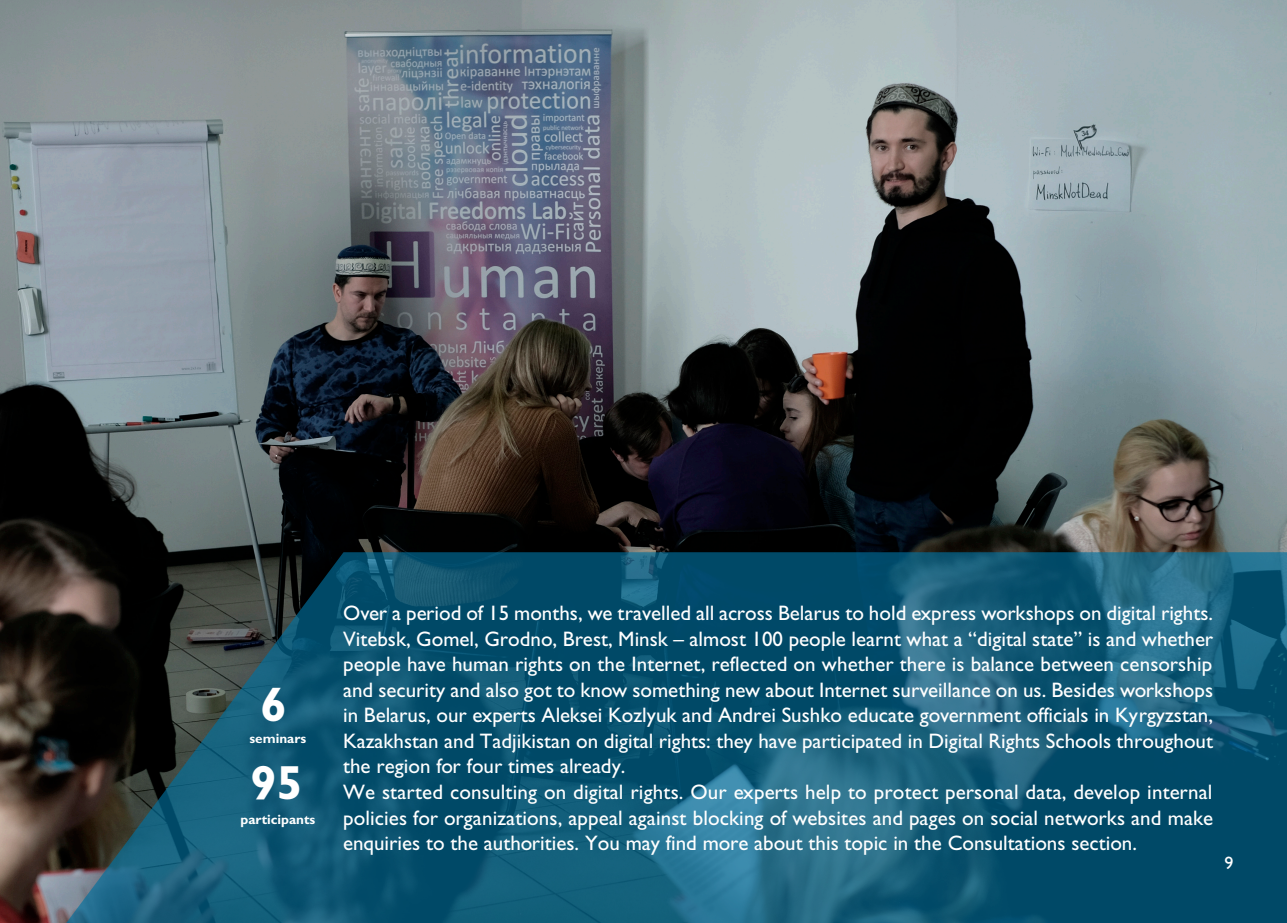
<style>
.page{position:relative;width:1287px;height:923px;background:#fff}
.page>*{position:absolute;margin:0;border:0;box-sizing:border-box;transform-origin:0 0}
.t1{font:700 48px "Gals C";color:#fff}
.t2{font:21px/25.5px "Gals C";color:#fff;text-align:justify}
.t3{font:18px "Gals C";color:#fff}
.t4{font:700 13.5px "Gals C";color:#fff}
</style>
<div class="page">
<img style="left:0;top:0;width:1286px;height:922px">
<svg style="left:56px;top:552px;width:1230px;height:370px;background:#12526b"></svg>
<hr style="left:1286px;top:0;width:1px;height:922px;background:#0071a0">
<p class="t1" style="left:261px;top:679px;width:28px">6</p>
<p class="t4" style="left:250px;top:730px;width:58px">seminars</p>
<p class="t1" style="left:250px;top:756px;width:54px">95</p>
<p class="t4" style="left:241px;top:812px;width:76px">participants</p>
<p class="t2" style="left:343px;top:601px;width:872px">Over a period of 15 months, we travelled all across Belarus to hold express workshops on digital rights.<br>Vitebsk, Gomel, Grodno, Brest, Minsk – almost 100 people learnt what a “digital state” is and whether people have human rights on the Internet, reflected on whether there is balance between censorship and security and also got to know something new about Internet surveillance on us. Besides workshops in Belarus, our experts Aleksei Kozlyuk and Andrei Sushko educate government officials in Kyrgyzstan, Kazakhstan and Tadjikistan on digital rights: they have participated in Digital Rights Schools throughout the region for four times already.</p>
<p class="t2" style="left:343px;top:779px;width:872px">We started consulting on digital rights. Our experts help to protect personal data, develop internal policies for organizations, appeal against blocking of websites and pages on social networks and make enquiries to the authorities. You may find more about this topic in the Consultations section.</p>
<p class="t3" style="left:1224px;top:853px;width:10px">9</p>
</div>
